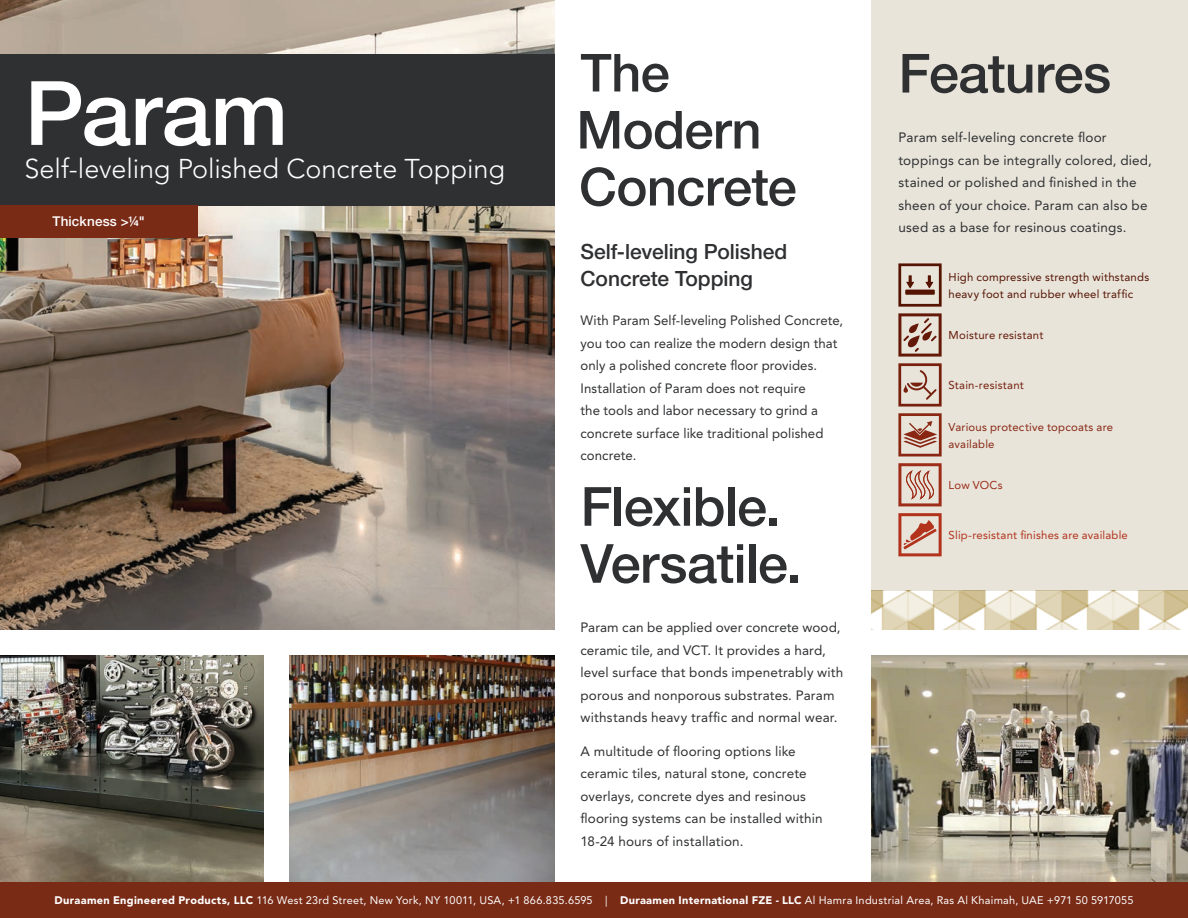
<style>
.page{position:relative;width:1188px;height:918px;background:#fff}
.page>*{position:absolute;margin:0;border:0;box-sizing:border-box;transform-origin:0 0}
.t1{font:500 89.1px "Helvetica Neue LT Std";letter-spacing:-.005em;color:#fff}
.Head{font:500 54px "Helvetica Neue LT Std";letter-spacing:-.015em;color:#2f3032}
.Head-2{font:500 52.5px/57px "Helvetica Neue LT Std";letter-spacing:-.01em;color:#2f3032}
.t2{font:300 27px "Avenir LT Std";color:#fff}
.subhead{font:500 21px/27px "Helvetica Neue LT Std";letter-spacing:-.005em;color:#2f3032}
.copy{font:13.5px/22.5px "Avenir LT Std";letter-spacing:.01em;color:#2f3032}
.illustration_copy{font:500 13.5px "Helvetica Neue LT Std";letter-spacing:.015em;color:#fff}
.copy-2{font:11.4px/16.6px "Avenir LT Std";letter-spacing:.02em;color:#551301}
.copy-3{font:11.4px/16.6px "Avenir LT Std";letter-spacing:.015em;color:#892713}
.copy-4{font:11.4px "Avenir LT Std";letter-spacing:.02em;color:#b2321c}
.copy-5{font:11.4px "Avenir LT Std";letter-spacing:.02em;color:#641908}
.copy-6{font:11.4px "Avenir LT Std";letter-spacing:.02em;color:#76200d}
.copy-7{font:11.4px "Avenir LT Std";letter-spacing:.02em;color:#9d2c18}
.t3{font:10.95px "Avenir LT Std";letter-spacing:.025em;color:#fff}
.s1{font-weight:900}
</style>
<div class="page">
<img style="left:0;top:0;width:554px;height:630px">
<img style="left:0;top:655px;width:263px;height:228px">
<div style="left:871px;top:0;width:317px;height:590px;background:#e8e4da"></div>
<img style="left:871px;top:590px;width:317px;height:40px">
<img style="left:871px;top:655px;width:317px;height:228px">
<img style="left:289px;top:655px;width:265px;height:228px">
<svg style="left:898px;top:263px;width:44px;height:44px"></svg>
<div style="left:905px;top:290px;width:30px;height:5px;background:#551301"></div>
<svg style="left:898px;top:313px;width:44px;height:44px"></svg>
<svg style="left:898px;top:363px;width:44px;height:44px"></svg>
<svg style="left:898px;top:413px;width:44px;height:43px"></svg>
<svg style="left:898px;top:463px;width:44px;height:43px"></svg>
<svg style="left:898px;top:513px;width:44px;height:43px"></svg>
<div style="left:0;top:54px;width:554px;height:151px;background:#2f3032"></div>
<div style="left:0;top:205px;width:197px;height:33px;background:#792b16"></div>
<div style="left:0;top:883px;width:1188px;height:35px;background:#792b16"></div>
<p class="t1" style="left:25px;top:60px;width:265px">Param</p>
<p class="t2" style="left:25px;top:153px;width:482px">Self-leveling Polished Concrete Topping</p>
<p class="illustration_copy" style="left:52px;top:213px;width:94px">Thickness &gt;¼"</p>
<p class="Head-2" style="left:576px;top:44px;width:222px">The<br>Modern<br>Concrete</p>
<p class="subhead" style="left:580px;top:238px;width:208px">Self-leveling Polished<br>Concrete Topping</p>
<p class="copy" style="left:580px;top:309px;width:264px">With Param Self-leveling Polished Concrete, you too can realize the modern design that only a polished concrete floor provides.<br>Installation of Param does not require<br>the tools and labor necessary to grind a concrete surface like traditional polished concrete.</p>
<p class="Head" style="left:580px;top:474px;width:202px">Flexible.</p>
<p class="Head" style="left:580px;top:531px;width:223px">Versatile.</p>
<p class="copy" style="left:580px;top:616px;width:264px">Param can be applied over concrete wood, ceramic tile, and VCT. It provides a hard, level surface that bonds impenetrably with porous and nonporous substrates. Param withstands heavy traffic and normal wear.</p>
<p class="copy" style="left:580px;top:740px;width:244px">A multitude of flooring options like ceramic tiles, natural stone, concrete overlays, concrete dyes and resinous flooring systems can be installed within 18-24 hours of installation.</p>
<p class="Head" style="left:898px;top:41px;width:214px">Features</p>
<p class="copy" style="left:898px;top:126px;width:255px">Param self-leveling concrete floor toppings can be integrally colored, died, stained or polished and finished in the sheen of your choice. Param can also be used as a base for resinous coatings.</p>
<p class="copy-2" style="left:949px;top:269px;width:202px">High compressive strength withstands heavy foot and rubber wheel traffic</p>
<p class="copy-5" style="left:949px;top:329px;width:96px">Moisture resistant</p>
<p class="copy-6" style="left:949px;top:379px;width:77px">Stain-resistant</p>
<p class="copy-3" style="left:949px;top:419px;width:166px">Various protective topcoats are available</p>
<p class="copy-7" style="left:949px;top:479px;width:56px">Low VOCs</p>
<p class="copy-4" style="left:949px;top:528px;width:181px">Slip-resistant finishes are available</p>
<p class="t3" style="left:55px;top:893px;width:1080px"><span class="s1">Duraamen Engineered Products, LLC</span> 116 West 23rd Street, New York, NY 10011, USA, +1 866.835.6595 | <span class="s1">Duraamen International FZE - LLC</span> Al Hamra Industrial Area, Ras Al Khaimah, UAE +971 50 5917055</p>
</div>
